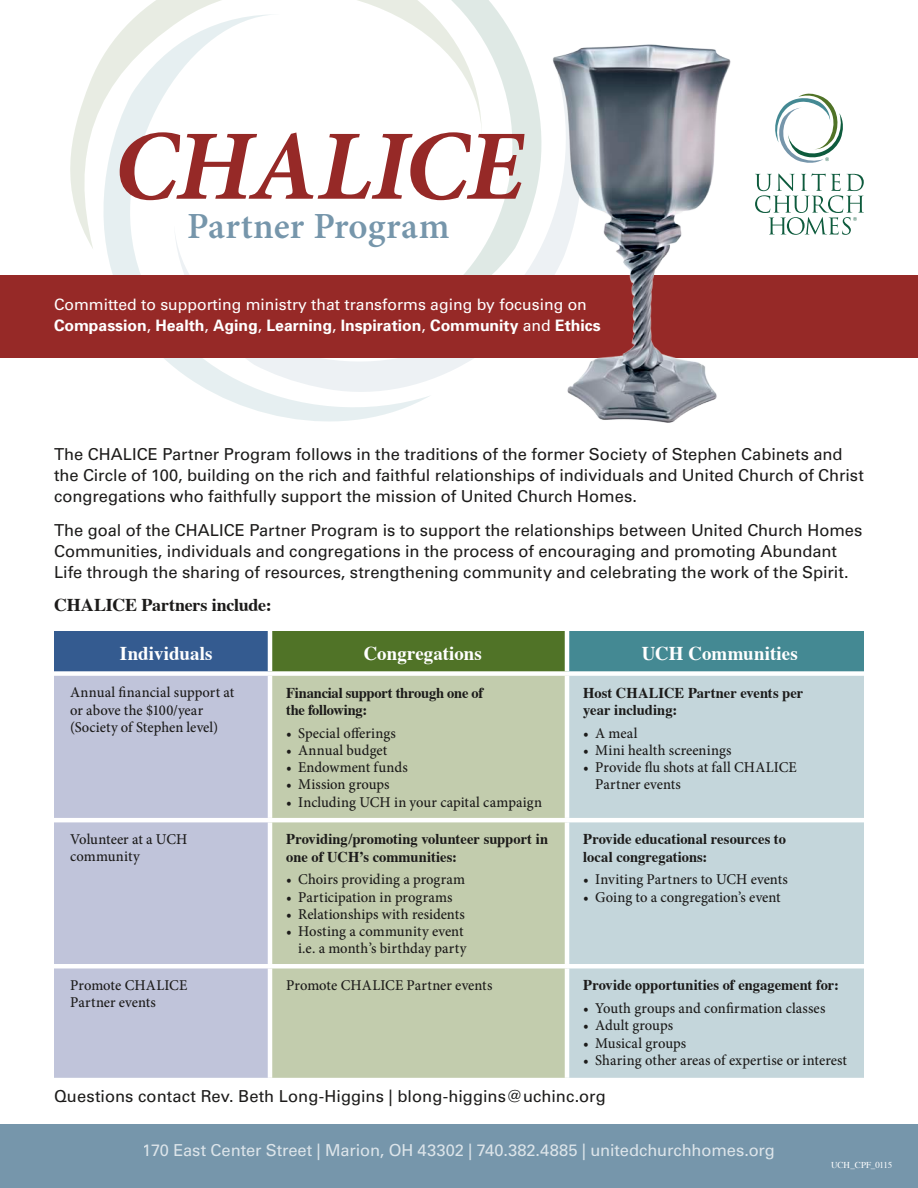
<style>
.page{position:relative;width:918px;height:1188px;background:#fff}
.page>*{position:absolute;margin:0;border:0;box-sizing:border-box;transform-origin:0 0}
.t1{font:italic 700 99.75px "Minion Pro";letter-spacing:-.02em;color:#962927}
.t2{font:600 36.9px "Minion Pro";letter-spacing:.005em;color:#7696ab}
.t3{font:700 19.5px "Times";color:#fff}
.t4{font:700 18px "Times";letter-spacing:-.015em;color:#1c1b1a}
.t5{font:16.5px/21px "Univers";letter-spacing:-.005em;color:#1c1b1a}
.t6{font:16.5px "Univers";letter-spacing:-.005em;color:#fff}
.t7{font:15.75px/21px "Univers";color:#fff}
.t8{font:500 15px/17.2px "Minion Pro";letter-spacing:.005em;color:#1c1b1a}
.t9{font:700 15px/17.2px "Times";letter-spacing:-.005em;color:#1c1b1a}
.t10{font:9px "Times";letter-spacing:-.005em;color:#fff}
.s1{font-weight:700}
</style>
<div class="page">
<svg style="left:70px;top:0;width:144px;height:248px"></svg>
<svg style="left:95px;top:12px;width:336px;height:410px"></svg>
<svg style="left:214px;top:0;width:325px;height:276px"></svg>
<div style="left:0;top:276px;width:918px;height:82px;background:#962927"></div>
<img style="left:539px;top:44px;width:199px;height:379px">
<svg style="left:755px;top:174px;width:109px;height:61px"></svg>
<svg style="left:775px;top:94px;width:68px;height:69px"></svg>
<div style="left:54px;top:631px;width:216px;height:43px;background:#345b90"></div>
<div style="left:270px;top:631px;width:297px;height:43px;background:#507327"></div>
<div style="left:567px;top:631px;width:297px;height:43px;background:#448993"></div>
<div style="left:54px;top:676px;width:214px;height:402px;background:#c0c4da"></div>
<div style="left:272px;top:676px;width:293px;height:402px;background:#c2ccad"></div>
<div style="left:569px;top:676px;width:295px;height:402px;background:#c4d6db"></div>
<hr style="left:54px;top:818px;width:216px;height:4px;background:#fff">
<hr style="left:270px;top:818px;width:297px;height:4px;background:#fff">
<hr style="left:54px;top:964px;width:216px;height:4px;background:#fff">
<hr style="left:270px;top:964px;width:297px;height:4px;background:#fff">
<hr style="left:567px;top:818px;width:297px;height:4px;background:#fff">
<hr style="left:567px;top:964px;width:297px;height:4px;background:#fff">
<hr style="left:268px;top:631px;width:4px;height:40px;background:#fff">
<hr style="left:565px;top:631px;width:4px;height:40px;background:#fff">
<div style="left:54px;top:671px;width:216px;height:5px;background:#fff"></div>
<div style="left:270px;top:671px;width:297px;height:5px;background:#fff"></div>
<div style="left:567px;top:671px;width:297px;height:5px;background:#fff"></div>
<div style="left:0;top:1124px;width:918px;height:64px;background:#7696ab"></div>
<h1 class="t1" style="left:113px;top:96px;width:412px">CHALICE</h1>
<h2 class="t2" style="left:187px;top:200px;width:264px">Partner Program</h2>
<p class="t7" style="left:54px;top:294px;width:548px">Committed to supporting ministry that transforms aging by focusing on<br><span class="s1">Compassion</span>, <span class="s1">Health</span>, <span class="s1">Aging</span>, <span class="s1">Learning</span>, <span class="s1">Inspiration</span>, <span class="s1">Community</span> and <span class="s1">Ethics</span></p>
<p class="t5" style="left:54px;top:444px;width:811px">The CHALICE Partner Program follows in the traditions of the former Society of Stephen Cabinets and the Circle of 100, building on the rich and faithful relationships of individuals and United Church of Christ congregations who faithfully support the mission of United Church Homes.</p>
<p class="t5" style="left:54px;top:520px;width:810px">The goal of the CHALICE Partner Program is to support the relationships between United Church Homes<br>Communities, individuals and congregations in the process of encouraging and promoting Abundant<br>Life through the sharing of resources, strengthening community and celebrating the work of the Spirit.</p>
<p class="t4" style="left:54px;top:588px;width:219px">CHALICE Partners include:</p>
<h3 class="t3" style="left:120px;top:634px;width:94px">Individuals</h3>
<h3 class="t3" style="left:364px;top:634px;width:120px">Congregations</h3>
<h3 class="t3" style="left:642px;top:634px;width:158px">UCH Communities</h3>
<p class="t8" style="left:70px;top:684px;width:166px">Annual financial support at or above the $100/year (Society of Stephen level)</p>
<p class="t9" style="left:286px;top:682px;width:199px">Financial support through one of the following:</p>
<p class="t9" style="left:583px;top:682px;width:222px">Host CHALICE Partner events per year including:</p>
<p class="t8" style="left:583px;top:724px;width:56px">• A meal</p>
<p class="t8" style="left:583px;top:742px;width:150px">• Mini health screenings</p>
<p class="t8" style="left:595px;top:759px;width:203px;text-indent:-12px">• Provide flu shots at fall CHALICE<br>Partner events</p>
<p class="t8" style="left:286px;top:724px;width:111px">• Special offerings</p>
<p class="t8" style="left:286px;top:742px;width:103px">• Annual budget</p>
<p class="t8" style="left:286px;top:759px;width:123px">• Endowment funds</p>
<p class="t8" style="left:286px;top:776px;width:105px">• Mission groups</p>
<p class="t8" style="left:286px;top:793px;width:257px">• Including UCH in your capital campaign</p>
<p class="t8" style="left:70px;top:831px;width:119px">Volunteer at a UCH community</p>
<p class="t9" style="left:286px;top:829px;width:263px">Providing/promoting volunteer support in one of UCH’s communities:</p>
<p class="t8" style="left:286px;top:871px;width:181px">• Choirs providing a program</p>
<p class="t8" style="left:286px;top:888px;width:168px">• Participation in programs</p>
<p class="t8" style="left:286px;top:905px;width:180px">• Relationships with residents</p>
<p class="t8" style="left:286px;top:923px;width:182px;text-align:right">• Hosting a community event i.e. a month’s birthday party</p>
<p class="t9" style="left:583px;top:829px;width:204px">Provide educational resources to local congregations:</p>
<p class="t8" style="left:583px;top:871px;width:206px">• Inviting Partners to UCH events</p>
<p class="t8" style="left:583px;top:888px;width:199px">• Going to a congregation’s event</p>
<p class="t8" style="left:70px;top:977px;width:119px">Promote CHALICE<br>Partner events</p>
<p class="t8" style="left:286px;top:977px;width:208px">Promote CHALICE Partner events</p>
<p class="t9" style="left:583px;top:975px;width:257px">Provide opportunities of engagement for:</p>
<p class="t8" style="left:583px;top:1000px;width:244px">• Youth groups and confirmation classes</p>
<p class="t8" style="left:583px;top:1017px;width:91px">• Adult groups</p>
<p class="t8" style="left:583px;top:1034px;width:105px">• Musical groups</p>
<p class="t8" style="left:583px;top:1051px;width:265px">• Sharing other areas of expertise or interest</p>
<p class="t5" style="left:54px;top:1085px;width:553px">Questions contact Rev. Beth Long-Higgins | blong-higgins@uchinc.org</p>
<p class="t6" style="left:143px;top:1141px;width:634px">170 East Center Street | Marion, OH 43302 | 740.382.4885 | unitedchurchhomes.org</p>
<p class="t10" style="left:831px;top:1156px;width:63px">UCH_CPF_0115</p>
</div>
